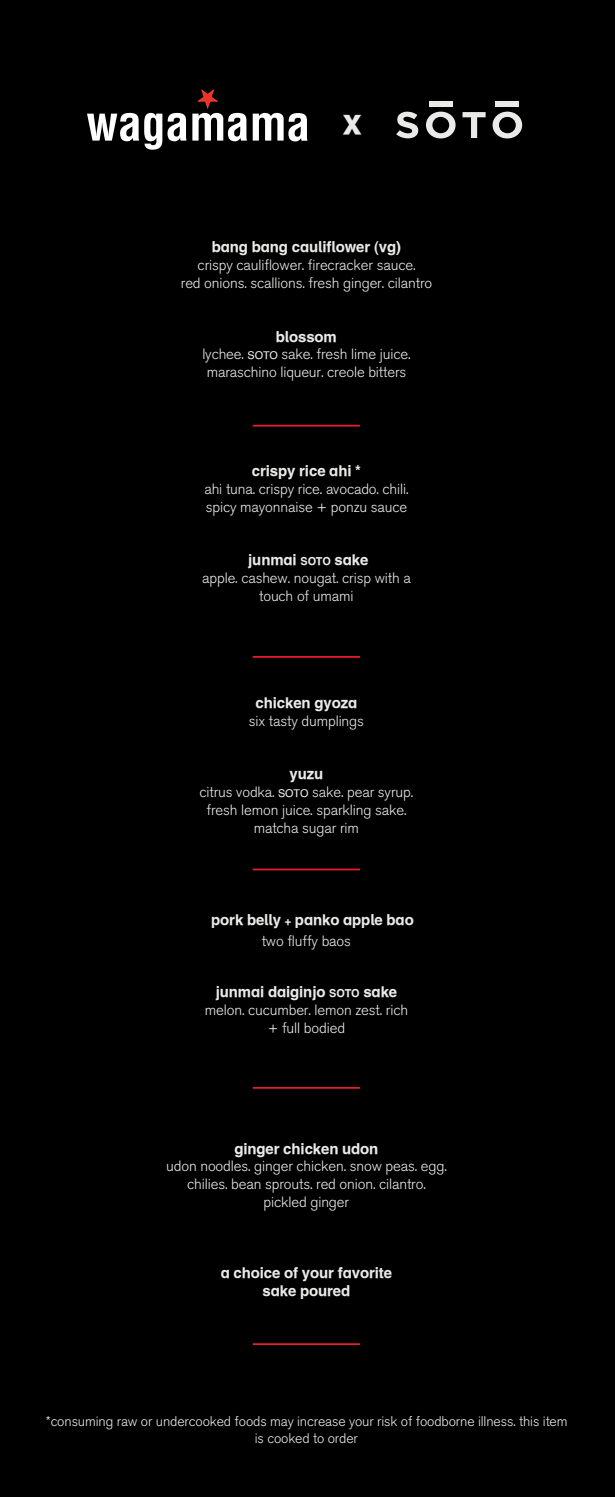
<style>
.page{position:relative;width:615px;height:1497px;background:#000}
.page>*{position:absolute;margin:0;border:0;box-sizing:border-box;transform-origin:0 0}
.t1{font:700 35px "Wagamama";color:#eaeae8}
.t2{font:300 14.88px/17.8px "Akzidenz Grotesk BQ";letter-spacing:-.01em;color:#eaeae8;text-align:center}
.t3{font:700 14.88px/20.7px "Wagamama";letter-spacing:-.01em;color:#eaeae8}
.t4{font:300 14px/16.8px "Akzidenz Grotesk BQ";letter-spacing:-.01em;color:#eaeae8;text-align:center}
.s1{font-family:"Wagamama";font-weight:700}
.s2{font-family:"Wagamama Normal";font-weight:400}
.s3{font-family:"Akzidenz Grotesk BQ";font-weight:300}
</style>
<div class="page">
<hr style="left:253px;top:425px;width:107px;height:2px;background:#ed1c29">
<hr style="left:253px;top:656px;width:107px;height:2px;background:#ed1c29">
<hr style="left:253px;top:869px;width:107px;height:1px;background:#ed1c29">
<hr style="left:253px;top:1087px;width:107px;height:2px;background:#ed1c29">
<hr style="left:253px;top:1343px;width:107px;height:2px;background:#ed1c29">
<svg style="left:396px;top:112px;width:22px;height:26px"></svg>
<svg style="left:462px;top:112px;width:24px;height:26px"></svg>
<svg style="left:492px;top:112px;width:30px;height:26px"></svg>
<div style="left:496px;top:101px;width:23px;height:5px;background:#eaeae8"></div>
<svg style="left:426px;top:112px;width:29px;height:26px"></svg>
<div style="left:429px;top:101px;width:23px;height:5px;background:#eaeae8"></div>
<svg style="left:87px;top:89px;width:160px;height:61px"></svg>
<svg style="left:253px;top:113px;width:54px;height:28px"></svg>
<p class="t1" style="left:343px;top:101px;width:21px">x</p>
<p class="t2" style="left:181px;top:239px;width:253px"><span class="s1">bang bang cauliflower (vg)<br></span>crispy cauliflower. firecracker sauce.<br>red onions. scallions. fresh ginger. cilantro</p>
<p class="t2" style="left:202px;top:328px;width:210px"><span class="s1">blossom<br></span>lychee. <span class="s2">SOTO</span> sake. fresh lime juice. maraschino liqueur. creole bitters</p>
<p class="t2" style="left:204px;top:462px;width:206px"><span class="s1">crispy rice ahi *<br></span>ahi tuna. crispy rice. avocado. chili. spicy mayonnaise + ponzu sauce</p>
<p class="t2" style="left:202px;top:552px;width:210px"><span class="s1">junmai SOTO sake<br></span>apple. cashew. nougat. crisp with a touch of umami</p>
<p class="t2" style="left:249px;top:694px;width:117px"><span class="s1">chicken gyoza </span>six tasty dumplings</p>
<p class="t2" style="left:199px;top:765px;width:215px"><span class="s1">yuzu<br></span>citrus vodka. <span class="s2">SOTO</span> sake. pear syrup. fresh lemon juice. sparkling sake. matcha sugar rim</p>
<p class="t3" style="left:262px;top:910px;width:154px;text-indent:-50px">pork belly + panko apple bao <span class="s3">two fluffy baos</span></p>
<p class="t2" style="left:205px;top:983px;width:205px"><span class="s1">junmai daiginjo SOTO sake </span>melon. cucumber. lemon zest. rich + full bodied</p>
<p class="t2" style="left:166px;top:1140px;width:282px"><span class="s1">ginger chicken udon<br></span>udon noodles. ginger chicken. snow peas. egg. chilies. bean sprouts. red onion. cilantro. pickled ginger</p>
<p class="t3" style="left:221px;top:1264px;width:173px;line-height:17.8px;text-align:center">a choice of your favorite sake poured</p>
<p class="t4" style="left:46px;top:1413px;width:523px">*consuming raw or undercooked foods may increase your risk of foodborne illness. this item is cooked to order</p>
</div>
